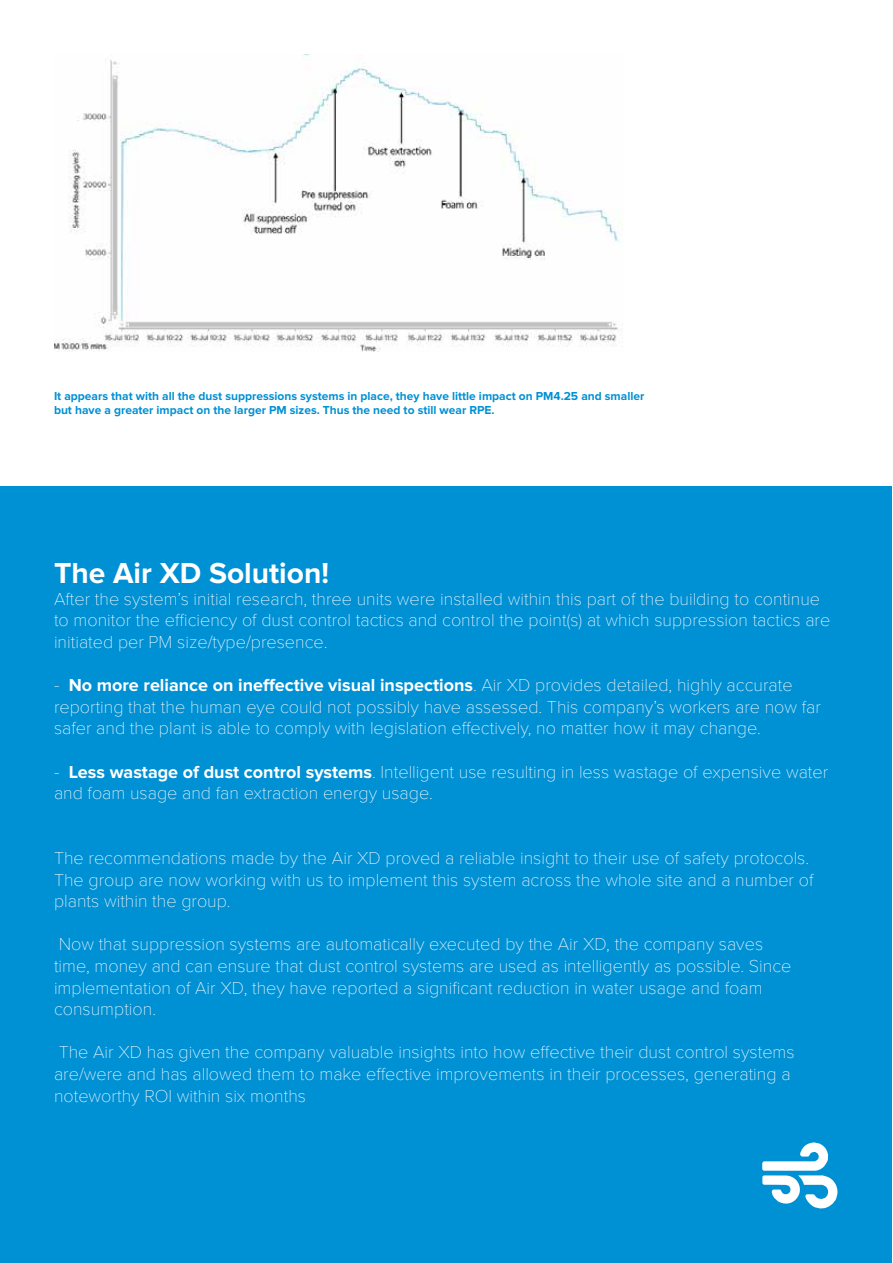
<style>
.page{position:relative;width:893px;height:1263px;background:#fff}
.page>*{position:absolute;margin:0;border:0;box-sizing:border-box;transform-origin:0 0}
.t1{font:700 30px "Proxima Nova";color:#fff}
.t2{font:100 18px/21.6px "Proxima Nova T";color:#fff}
.t3{font:700 18px "Proxima Nova";color:#fff}
.t4{font:700 12px/14.4px "Proxima Nova";color:#0090d4}
.s1{font-family:"Proxima Nova T";font-weight:100}
.s2{font-family:"Proxima Nova";font-weight:700}
</style>
<div class="page">
<img style="left:54px;top:54px;width:569px;height:298px">
<div style="left:1px;top:486px;width:891px;height:776px;background:#0090d4"></div>
<svg style="left:762px;top:1142px;width:75px;height:66px"></svg>
<p class="t4" style="left:54px;top:389px;width:592px">It appears that with all the dust suppressions systems in place, they have little impact on PM4.25 and smaller but have a greater impact on the larger PM sizes. Thus the need to still wear RPE.</p>
<h1 class="t1" style="left:54px;top:556px;width:277px">The Air XD Solution!</h1>
<p class="t2" style="left:54px;top:587px;width:778px">After the system’s initial research, three units were installed within this part of the building to continue to monitor the efficiency of dust control tactics and control the point(s) at which suppression tactics are initiated per PM size/type/presence.</p>
<p class="t3" style="left:54px;top:675px;width:740px"><span class="s1">-</span> No more reliance on ineffective visual inspections<span class="s1">. Air XD provides detailed, highly accurate</span></p>
<p class="t2" style="left:54px;top:695px;width:768px">reporting that the human eye could not possibly have assessed. This company’s workers are now far safer and the plant is able to comply with legislation effectively, no matter how it may change.</p>
<p class="t2" style="left:54px;top:759px;width:776px">- <span class="s2">Less wastage of dust control systems</span>. Intelligent use resulting in less wastage of expensive water and foam usage and fan extraction energy usage.</p>
<p class="t2" style="left:54px;top:846px;width:761px">The recommendations made by the Air XD proved a reliable insight to their use of safety protocols.<br>The group are now working with us to implement this system across the whole site and a number of plants within the group.</p>
<p class="t2" style="left:54px;top:932px;width:739px">Now that suppression systems are automatically executed by the Air XD, the company saves time, money and can ensure that dust control systems are used as intelligently as possible. Since implementation of Air XD, they have reported a significant reduction in water usage and foam consumption.</p>
<p class="t2" style="left:54px;top:1040px;width:742px">The Air XD has given the company valuable insights into how effective their dust control systems are/were and has allowed them to make effective improvements in their processes, generating a noteworthy ROI within six months</p>
</div>
